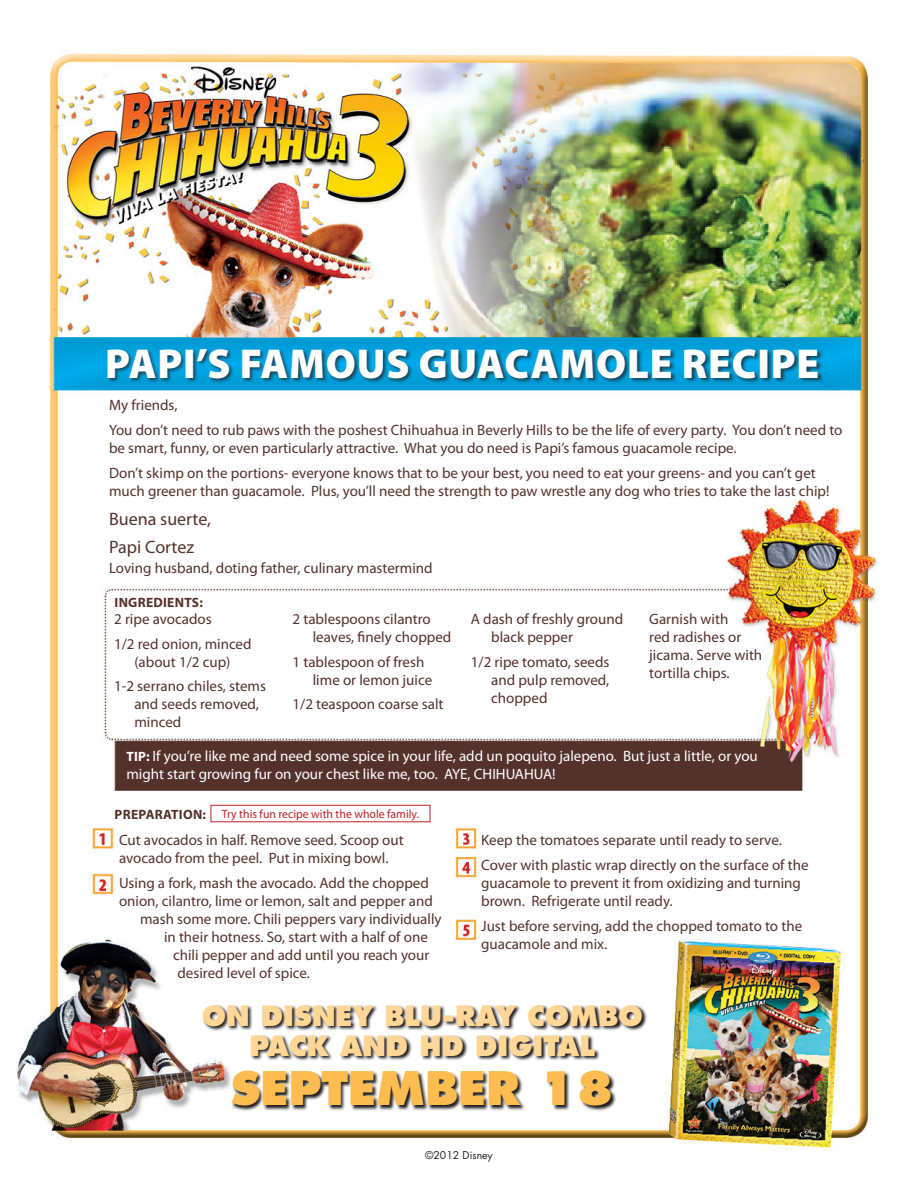
<style>
.page{position:relative;width:918px;height:1188px;background:#fff}
.page>*{position:absolute;margin:0;border:0;box-sizing:border-box;transform-origin:0 0}
.t1{font:800 45px "Futura";color:#fdbc4f}
.t2{font:900 42px "Myriad Pro";letter-spacing:.02em;color:#fff}
.t3{font:800 27px/30px "Futura";color:#ffd695}
.t4{font:18px/27.8px "Myriad Pro";color:#55322b}
.t5{font:15px/18px "Myriad Pro";color:#55322b}
.t6{font:15px/18px "Myriad Pro";color:#fff}
.t7{font:700 13.5px "Myriad Pro";letter-spacing:.02em;color:#55322b}
.t8{font:12px "Myriad Pro";color:#bb2227}
.t9{font:10.5px "Futura";color:#231f20}
.s1{font-weight:700;font-size:13.5px}
.s2{font-weight:700;font-size:13.5px;color:#55322b}
</style>
<div class="page">
<img style="left:16px;top:52px;width:863px;height:1098px">
<div style="left:107px;top:348px;width:717px;height:36px;background:#231f20;opacity:.75"></div>
<svg style="left:203px;top:1005px;width:444px;height:106px"></svg>
<div style="left:211px;top:805px;width:219px;height:17px;border:1px solid #bb2227"></div>
<h2 class="t2" style="left:105px;top:340px;width:716px">PAPI’S FAMOUS GUACAMOLE RECIPE</h2>
<p class="t5" style="left:109px;top:393px;width:735px;line-height:24.8px">My friends,<br>You don’t need to rub paws with the poshest Chihuahua in Beverly Hills to be the life of every party. You don’t need to</p>
<p class="t5" style="left:109px;top:436px;width:708px;line-height:24.8px">be smart, funny, or even particularly attractive. What you do need is Papi’s famous guacamole recipe.<br>Don’t skimp on the portions- everyone knows that to be your best, you need to eat your greens- and you can’t get</p>
<p class="t5" style="left:109px;top:482px;width:722px">much greener than guacamole. Plus, you’ll need the strength to paw wrestle any dog who tries to take the last chip!</p>
<p class="t4" style="left:109px;top:505px;width:103px">Buena suerte,<br>Papi Cortez</p>
<p class="t5" style="left:109px;top:559px;width:325px">Loving husband, doting father, culinary mastermind</p>
<p class="t7" style="left:115px;top:593px;width:90px">INGREDIENTS:</p>
<p class="t5" style="left:114px;top:607px;width:139px;line-height:24.8px">2 ripe avocados<br>1/2 red onion, minced</p>
<p class="t5" style="left:114px;top:650px;width:153px;line-height:24.8px;text-indent:20px">(about 1/2 cup)<br>1-2 serrano chiles, stems</p>
<p class="t5" style="left:134px;top:696px;width:126px">and seeds removed, minced</p>
<p class="t5" style="left:313px;top:610px;width:140px;text-indent:-20px">2 tablespoons cilantro leaves, finely chopped</p>
<p class="t5" style="left:313px;top:653px;width:121px;text-indent:-20px">1 tablespoon of fresh lime or lemon juice</p>
<p class="t5" style="left:293px;top:696px;width:153px">1/2 teaspoon coarse salt</p>
<p class="t5" style="left:491px;top:610px;width:134px;text-indent:-20px">A dash of freshly ground black pepper</p>
<p class="t5" style="left:491px;top:653px;width:120px;text-align:justify;text-indent:-20px">1/2 ripe tomato, seeds and pulp removed, chopped</p>
<p class="t5" style="left:649px;top:610px;width:115px">Garnish with<br>red radishes or jicama. Serve with tortilla chips.</p>
<p class="t6" style="left:126px;top:747px;width:633px"><span class="s1">TIP:</span> If you’re like me and need some spice in your life, add un poquito jalepeno. But just a little, or you might start growing fur on your chest like me, too. AYE, CHIHUAHUA!</p>
<p class="t8" style="left:115px;top:807px;width:306px"><span class="s2">PREPARATION:</span> Try this fun recipe with the whole family.</p>
<p class="t5" style="left:119px;top:832px;width:286px">Cut avocados in half. Remove seed. Scoop out avocado from the peel. Put in mixing bowl.</p>
<p class="t5" style="left:119px;top:874px;width:311px">Using a fork, mash the avocado. Add the chopped</p>
<p class="t5" style="left:119px;top:892px;width:315px">onion, cilantro, lime or lemon, salt and pepper and</p>
<p class="t5" style="left:140px;top:910px;width:303px">mash some more. Chili peppers vary individually</p>
<p class="t5" style="left:164px;top:928px;width:265px">in their hotness. So, start with a half of one</p>
<p class="t5" style="left:173px;top:946px;width:258px">chili pepper and add until you reach your</p>
<p class="t5" style="left:178px;top:964px;width:134px">desired level of spice.</p>
<p class="t5" style="left:481px;top:828px;width:329px;line-height:24.8px">Keep the tomatoes separate until ready to serve.<br>Cover with plastic wrap directly on the surface of the</p>
<p class="t5" style="left:481px;top:874px;width:321px">guacamole to prevent it from oxidizing and turning brown. Refrigerate until ready.</p>
<p class="t5" style="left:481px;top:917px;width:323px">Just before serving, add the chopped tomato to the guacamole and mix.</p>
<h3 class="t3" style="left:249px;top:1001px;width:372px;text-indent:-48px">ON DISNEY BLU-RAY COMBO<br>PACK AND HD DIGITAL</h3>
<h1 class="t1" style="left:231px;top:1061px;width:385px">SEPTEMBER 18</h1>
<p class="t9" style="left:425px;top:1148px;width:69px">©2012 Disney</p>
</div>
